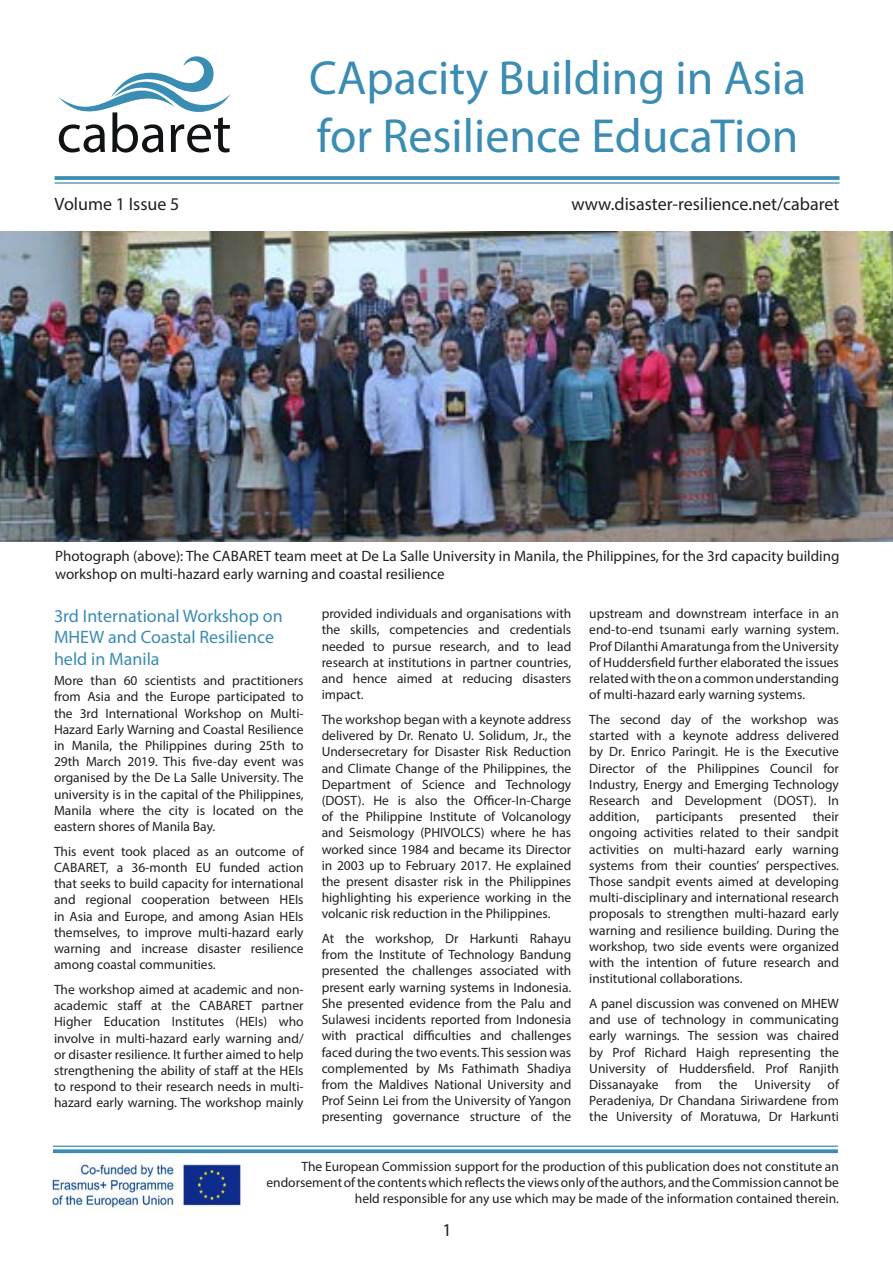
<style>
.page{position:relative;width:893px;height:1263px;background:#fff}
.page>*{position:absolute;margin:0;border:0;box-sizing:border-box;transform-origin:0 0}
.t1{font:55.65px "Aurulent Sans";color:#101315}
.t2{font:48px/57.6px "Myriad Pro";color:#3b8cb2}
.Heading_1{font:18px/21.6px "Myriad Pro";color:#3b8cb2}
.t3{font:18px "Myriad Pro";color:#231f20}
.t4{font:15px/18px "Myriad Pro";color:#231f20}
.Paragraph_Style_1{font:13.5px/16.2px "Myriad Pro";color:#231f20;text-align:justify}
</style>
<div class="page">
<svg style="left:58px;top:56px;width:173px;height:56px"></svg>
<svg style="left:55px;top:176px;width:784px;height:4px;background:#4692b6"></svg>
<hr style="left:55px;top:182px;width:784px;height:2px;background:#3b8cb2">
<img style="left:52px;top:1153px;width:197px;height:58px">
<hr style="left:53px;top:1145px;width:785px;height:2px;background:#3b8cb2">
<svg style="left:53px;top:1149px;width:785px;height:4px;background:#4d96b9"></svg>
<img style="left:0;top:232px;width:893px;height:309px">
<p class="t1" style="left:57px;top:99px;width:176px">cabaret</p>
<p class="t2" style="left:309px;top:48px;width:499px">CApacity Building in Asia for Resilience EducaTion</p>
<p class="t3" style="left:55px;top:193px;width:126px">Volume 1 Issue 5</p>
<p class="t3" style="left:571px;top:192px;width:270px">www.disaster-resilience.net/cabaret</p>
<p class="t4" style="left:55px;top:547px;width:786px">Photograph (above): The CABARET team meet at De La Salle University in Manila, the Philippines, for the 3rd capacity building workshop on multi-hazard early warning and coastal resilience</p>
<p class="Heading_1" style="left:54px;top:604px;width:230px">3rd International Workshop on<br>MHEW and Coastal Resilience held in Manila</p>
<p class="Paragraph_Style_1" style="left:54px;top:672px;width:251px">More than 60 scientists and practitioners from Asia and the Europe participated to the 3rd International Workshop on Multi-Hazard Early Warning and Coastal Resilience in Manila, the Philippines during 25th to 29th March 2019. This five-day event was organised by the De La Salle University. The university is in the capital of the Philippines, Manila where the city is located on the eastern shores of Manila Bay.</p>
<p class="Paragraph_Style_1" style="left:54px;top:843px;width:251px">This event took placed as an outcome of CABARET, a 36-month EU funded action that seeks to build capacity for international and regional cooperation between HEIs in Asia and Europe, and among Asian HEIs themselves, to improve multi-hazard early warning and increase disaster resilience among coastal communities.</p>
<p class="Paragraph_Style_1" style="left:54px;top:981px;width:251px">The workshop aimed at academic and non&shy;academic staff at the CABARET partner Higher Education Institutes (HEIs) who involve in multi-hazard early warning and/ or disaster resilience. It further aimed to help strengthening the ability of staff at the HEIs to respond to their research needs in multi&shy;hazard early warning. The workshop mainly</p>
<p class="Paragraph_Style_1" style="left:589px;top:605px;width:251px">upstream and downstream interface in an end-to-end tsunami early warning system.<br>Prof Dilanthi Amaratunga from the University of Huddersfield further elaborated the issues related with the on a common understanding of multi-hazard early warning systems.</p>
<p class="Paragraph_Style_1" style="left:589px;top:711px;width:251px">The second day of the workshop was started with a keynote address delivered by Dr. Enrico Paringit. He is the Executive Director of the Philippines Council for Industry, Energy and Emerging Technology Research and Development (DOST). In addition, participants presented their ongoing activities related to their sandpit activities on multi-hazard early warning systems from their counties’ perspectives.<br>Those sandpit events aimed at developing multi-disciplinary and international research proposals to strengthen multi-hazard early warning and resilience building. During the workshop, two side events were organized with the intention of future research and institutional collaborations.</p>
<p class="Paragraph_Style_1" style="left:589px;top:995px;width:251px">A panel discussion was convened on MHEW and use of technology in communicating early warnings. The session was chaired by Prof Richard Haigh representing the University of Huddersfield. Prof Ranjith Dissanayake from the University of Peradeniya, Dr Chandana Siriwardene from the University of Moratuwa, Dr Harkunti</p>
<p class="Paragraph_Style_1" style="left:322px;top:605px;width:251px">provided individuals and organisations with the skills, competencies and credentials needed to pursue research, and to lead research at institutions in partner countries, and hence aimed at reducing disasters impact.</p>
<p class="Paragraph_Style_1" style="left:322px;top:711px;width:251px">The workshop began with a keynote address delivered by Dr. Renato U. Solidum, Jr., the Undersecretary for Disaster Risk Reduction and Climate Change of the Philippines, the Department of Science and Technology (DOST). He is also the Officer-In-Charge of the Philippine Institute of Volcanology and Seismology (PHIVOLCS) where he has worked since 1984 and became its Director in 2003 up to February 2017. He explained the present disaster risk in the Philippines highlighting his experience working in the volcanic risk reduction in the Philippines.</p>
<p class="Paragraph_Style_1" style="left:322px;top:930px;width:251px">At the workshop, Dr Harkunti Rahayu from the Institute of Technology Bandung presented the challenges associated with present early warning systems in Indonesia.<br>She presented evidence from the Palu and Sulawesi incidents reported from Indonesia with practical difficulties and challenges faced during the two events. This session was complemented by Ms Fathimath Shadiya from the Maldives National University and Prof Seinn Lei from the University of Yangon presenting governance structure of the</p>
<p class="Paragraph_Style_1" style="left:266px;top:1158px;width:574px;text-align:right">The European Commission support for the production of this publication does not constitute an endorsement of the contents which reflects the views only of the authors, and the Commission cannot be held responsible for any use which may be made of the information contained therein.</p>
<h3 class="t3" style="left:442px;top:1218px;width:11px">1</h3>
</div>
